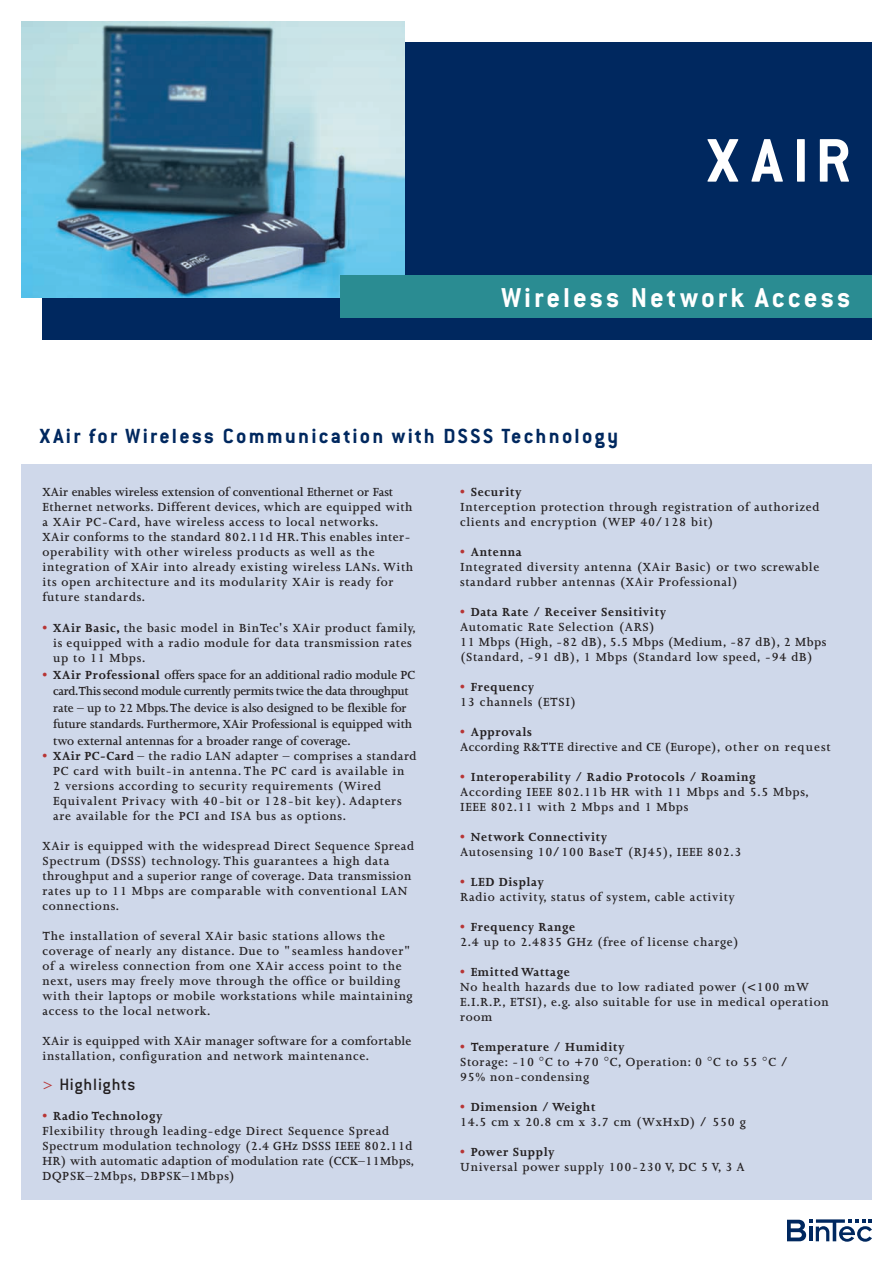
<style>
.page{position:relative;width:893px;height:1263px;background:#fff}
.page>*{position:absolute;margin:0;border:0;box-sizing:border-box;transform-origin:0 0}
.t1{font:700 67.5px "Conduit ITC";color:#fff}
.t2{font:700 30px "Conduit ITC";letter-spacing:.1em;color:#fff}
.t3{font:700 22.5px "Conduit ITC";letter-spacing:.1em;color:#00285f}
.t4{font:500 18px "Conduit ITC";letter-spacing:.035em;color:#231f20}
.t5{font:600 13.5px/15px "Joanna";letter-spacing:.05em;color:#231f20}
.t6{font:600 13.5px/16.5px "Joanna";letter-spacing:-.005em;color:#231f20}
.t7{font:600 13.5px/15px "Joanna";letter-spacing:.025em;color:#231f20}
.s1{font-weight:700;color:#b73535}
.s2{font-weight:700}
.s3{font-family:"Courier";font-weight:400;color:#b73535}
</style>
<div class="page">
<div style="left:43px;top:43px;width:829px;height:297px;background:#00285f"></div>
<div style="left:21px;top:464px;width:851px;height:735px;background:#cfd8ea"></div>
<svg style="left:787px;top:1219px;width:85px;height:23px"></svg>
<img style="left:21px;top:21px;width:383px;height:277px">
<div style="left:340px;top:275px;width:532px;height:43px;background:#2a8c92"></div>
<h1 class="t1" style="left:707px;top:134px;width:145px">XAIR</h1>
<h2 class="t2" style="left:501px;top:286px;width:350px">Wireless Network Access</h2>
<h3 class="t3" style="left:40px;top:428px;width:580px">XAir for Wireless Communication with DSSS Technology</h3>
<p class="t5" style="left:43px;top:485px;width:372px">XAir enables wireless extension of conventional Ethernet or Fast Ethernet networks. Different devices, which are equipped with a XAir PC-Card, have wireless access to local networks.<br>XAir conforms to the standard 802.11d HR. This enables inter&shy;operability with other wireless products as well as the integration of XAir into already existing wireless LANs. With its open architecture and its modularity XAir is ready for future standards.</p>
<p class="t5" style="left:53px;top:622px;width:364px;text-indent:-11px"><span class="s1">•</span> <span class="s2">XAir Basic,</span> the basic model in BinTec's XAir product family, is equipped with a radio module for data transmission rates up to 11 Mbps.</p>
<p class="t6" style="left:53px;top:668px;width:363px;text-indent:-11px"><span class="s1">•</span> <span class="s2">XAir Professional</span> offers space for an additional radio module PC card. This second module currently permits twice the data throughput rate – up to 22 Mbps. The device is also designed to be flexible for future standards. Furthermore, XAir Professional is equipped with two external antennas for a broader range of coverage.</p>
<p class="t5" style="left:53px;top:749px;width:365px;text-indent:-11px"><span class="s1">•</span> <span class="s2">XAir PC-Card</span> – the radio LAN adapter – comprises a standard PC card with built-in antenna. The PC card is available in<br>2 versions according to security requirements (Wired Equivalent Privacy with 40-bit or 128-bit key). Adapters are available for the PCI and ISA bus as options.</p>
<p class="t5" style="left:43px;top:839px;width:373px">XAir is equipped with the widespread Direct Sequence Spread Spectrum (DSSS) technology. This guarantees a high data throughput and a superior range of coverage. Data transmission rates up to 11 Mbps are comparable with conventional LAN connections.</p>
<p class="t5" style="left:43px;top:929px;width:371px">The installation of several XAir basic stations allows the coverage of nearly any distance. Due to "seamless handover" of a wireless connection from one XAir access point to the next, users may freely move through the office or building with their laptops or mobile workstations while maintaining access to the local network.</p>
<p class="t7" style="left:43px;top:1034px;width:370px">XAir is equipped with XAir manager software for a comfortable installation, configuration and network maintenance.</p>
<h3 class="t4" style="left:43px;top:1077px;width:94px"><span class="s3">&gt;</span> Highlights</h3>
<p class="t5" style="left:43px;top:1109px;width:373px"><span class="s1">•</span> <span class="s2">Radio Technology<br></span>Flexibility through leading-edge Direct Sequence Spread Spectrum modulation technology (2.4 GHz DSSS IEEE 802.11d HR) with automatic adaption of modulation rate (CCK–11Mbps, DQPSK–2Mbps, DBPSK–1Mbps)</p>
<p class="t5" style="left:460px;top:485px;width:361px"><span class="s1">•</span> <span class="s2">Security<br></span>Interception protection through registration of authorized clients and encryption (WEP 40/128 bit)</p>
<p class="t5" style="left:460px;top:545px;width:360px"><span class="s1">•</span> <span class="s2">Antenna<br></span>Integrated diversity antenna (XAir Basic) or two screwable standard rubber antennas (XAir Professional)</p>
<p class="t5" style="left:460px;top:605px;width:367px"><span class="s1">•</span> <span class="s2">Data Rate / Receiver Sensitivity<br></span>Automatic Rate Selection (ARS)<br>11 Mbps (High, -82 dB), 5.5 Mbps (Medium, -87 dB), 2 Mbps (Standard, -91 dB), 1 Mbps (Standard low speed, -94 dB)</p>
<p class="t5" style="left:460px;top:680px;width:117px"><span class="s1">•</span> <span class="s2">Frequency<br></span>13 channels (ETSI)</p>
<p class="t7" style="left:460px;top:725px;width:372px"><span class="s1">•</span> <span class="s2">Approvals<br></span>According R&amp;TTE directive and CE (Europe), other on request</p>
<p class="t5" style="left:460px;top:770px;width:350px"><span class="s1">•</span> <span class="s2">Interoperability / Radio Protocols / Roaming<br></span>According IEEE 802.11b HR with 11 Mbps and 5.5 Mbps,<br>IEEE 802.11 with 2 Mbps and 1 Mbps</p>
<p class="t5" style="left:460px;top:830px;width:283px"><span class="s1">•</span> <span class="s2">Network Connectivity<br></span>Autosensing 10/100 BaseT (RJ45), IEEE 802.3</p>
<p class="t5" style="left:460px;top:875px;width:276px"><span class="s1">•</span> <span class="s2">LED Display<br></span>Radio activity, status of system, cable activity</p>
<p class="t5" style="left:460px;top:920px;width:280px"><span class="s1">•</span> <span class="s2">Frequency Range<br></span>2.4 up to 2.4835 GHz (free of license charge)</p>
<p class="t5" style="left:460px;top:965px;width:370px"><span class="s1">•</span> <span class="s2">Emitted Wattage<br></span>No health hazards due to low radiated power (&lt;100 mW E.I.R.P., ETSI), e.g. also suitable for use in medical operation room</p>
<p class="t5" style="left:460px;top:1040px;width:330px"><span class="s1">•</span> <span class="s2">Temperature / Humidity<br></span>Storage: -10 C to +70 C, Operation: 0 C to 55 C /<br>95% non-condensing</p>
<p class="t5" style="left:460px;top:1100px;width:287px"><span class="s1">•</span> <span class="s2">Dimension / Weight<br></span>14.5 cm x 20.8 cm x 3.7 cm (WxHxD) / 550 g</p>
<p class="t5" style="left:460px;top:1145px;width:286px"><span class="s1">•</span> <span class="s2">Power Supply<br></span>Universal power supply 100-230 V, DC 5 V, 3 A</p>
</div>
